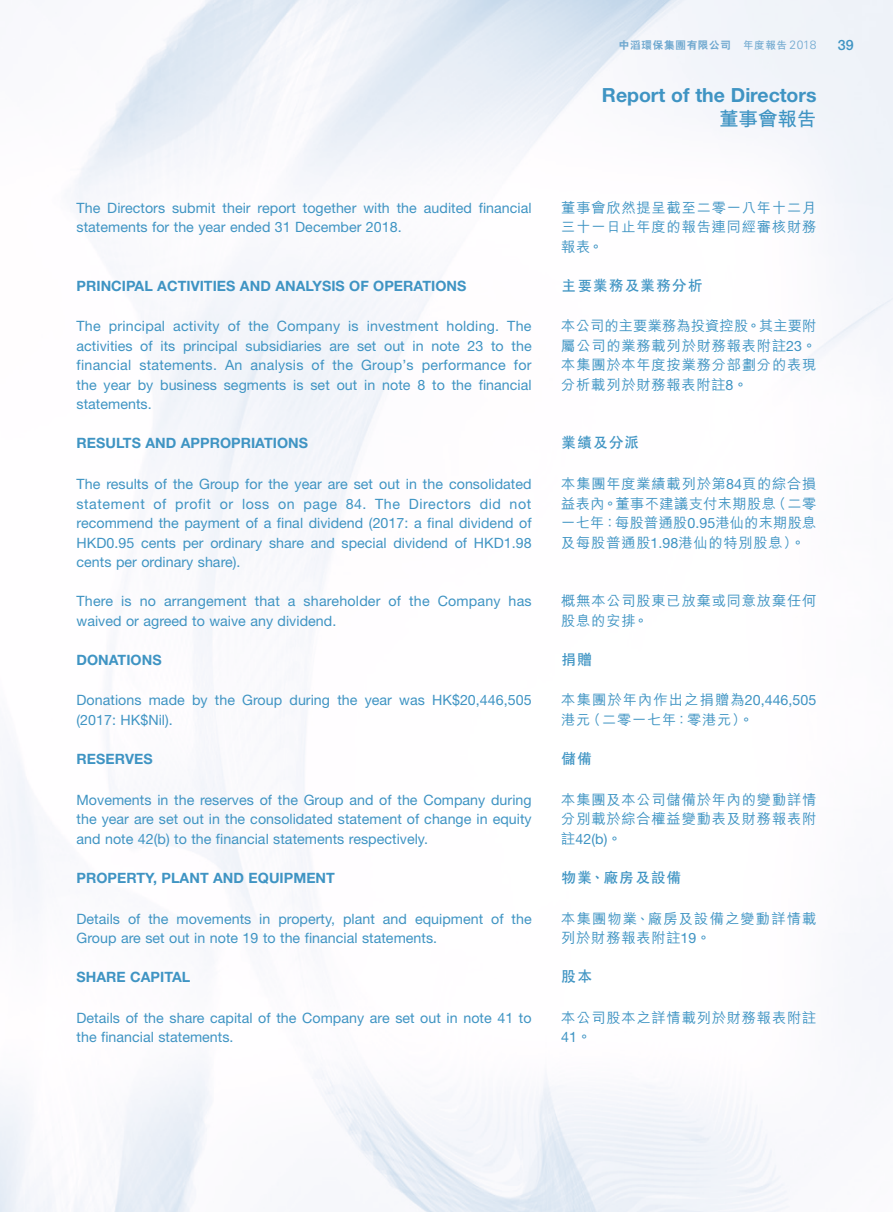
<style>
.page{position:relative;width:893px;height:1212px;background:#fff}
.page>*{position:absolute;margin:0;border:0;box-sizing:border-box;transform-origin:0 0}
.t1{font:700 19.5px "Helvetica Neue LT Std";color:#3f94c3}
.t2{font:700 19.5px "M Hei HK";color:#3f94c3}
.C_Heading_1{font:700 15px "C Hei 2 HK";letter-spacing:.055em;color:#3f94c3}
.Body_Text{font:14.25px/19.5px "Helvetica Neue LT Std";letter-spacing:.005em;color:#3f94c3}
.C_Body_Text{font:500 14.25px/19.5px "M Hei HK";letter-spacing:.055em;color:#3f94c3;text-align:justify}
.Heading_1{font:700 14.25px "Helvetica Neue LT Std";letter-spacing:.005em;color:#3f94c3}
.C_Body_Text-2{font:500 14.25px/19.5px "M Hei HK";letter-spacing:.08em;color:#3f94c3}
.t3{font:500 14.25px "Helvetica Neue LT Std";color:#3f94c3}
.t4{font:800 10.5px "C Hei 2 HK";letter-spacing:.08em;color:#6fa8cf}
.s1{font-family:"M Hei HK";font-weight:700}
.s2{font-family:"Univers LT Std";font-weight:300;font-size:12px}
.s3{font-family:"Helvetica Neue LT Std";font-weight:400}
</style>
<div class="page">
<p class="Body_Text" style="left:77px;top:198px;width:457px">The Directors submit their report together with the audited financial statements for the year ended 31 December 2018.</p>
<p class="Heading_1" style="left:77px;top:277px;width:391px">PRINCIPAL ACTIVITIES AND ANALYSIS OF OPERATIONS</p>
<p class="Body_Text" style="left:77px;top:316px;width:457px;text-align:justify">The principal activity of the Company is investment holding. The activities of its principal subsidiaries are set out in note 23 to the financial statements. An analysis of the Group’s performance for the year by business segments is set out in note 8 to the financial statements.</p>
<p class="Heading_1" style="left:77px;top:434px;width:233px">RESULTS AND APPROPRIATIONS</p>
<p class="Body_Text" style="left:77px;top:474px;width:457px;text-align:justify">The results of the Group for the year are set out in the consolidated statement of profit or loss on page 84. The Directors did not recommend the payment of a final dividend (2017: a final dividend of HKD0.95 cents per ordinary share and special dividend of HKD1.98 cents per ordinary share).</p>
<p class="Body_Text" style="left:77px;top:591px;width:457px">There is no arrangement that a shareholder of the Company has waived or agreed to waive any dividend.</p>
<p class="Heading_1" style="left:77px;top:651px;width:87px">DONATIONS</p>
<p class="Body_Text" style="left:77px;top:690px;width:457px">Donations made by the Group during the year was HK$20,446,505 (2017: HK$Nil).</p>
<p class="Heading_1" style="left:77px;top:750px;width:78px">RESERVES</p>
<p class="Body_Text" style="left:77px;top:790px;width:457px;text-align:justify">Movements in the reserves of the Group and of the Company during the year are set out in the consolidated statement of change in equity and note 42(b) to the financial statements respectively.</p>
<p class="Heading_1" style="left:77px;top:869px;width:260px">PROPERTY, PLANT AND EQUIPMENT</p>
<p class="Body_Text" style="left:77px;top:908px;width:457px">Details of the movements in property, plant and equipment of the<br>Group are set out in note 19 to the financial statements.</p>
<p class="Heading_1" style="left:77px;top:968px;width:115px">SHARE CAPITAL</p>
<p class="Body_Text" style="left:77px;top:1008px;width:457px">Details of the share capital of the Company are set out in note 41 to the financial statements.</p>
<p class="t4" style="left:619px;top:40px;width:199px">中滔環保集團有限公司 <span class="s1">年度報告</span> <span class="s2">2018</span></p>
<p class="t3" style="left:838px;top:37px;width:18px">39</p>
<h1 class="t1" style="left:602px;top:83px;width:216px">Report of the Directors</h1>
<h1 class="t2" style="left:719px;top:105px;width:99px">董事會報告</h1>
<p class="C_Body_Text" style="left:561px;top:196px;width:257px">董事會欣然提呈截至二零一八年十二月三十一日止年度的報告連同經審核財務報表。</p>
<p class="C_Heading_1" style="left:561px;top:278px;width:143px">主要業務及業務分析</p>
<p class="C_Body_Text" style="left:561px;top:315px;width:257px">本公司的主要業務為投資控股。其主要附屬公司的業務載列於財務報表附註<span class="s3">23</span>。本集團於本年度按業務分部劃分的表現分析載列於財務報表附註<span class="s3">8</span>。</p>
<p class="C_Heading_1" style="left:561px;top:435px;width:80px">業績及分派</p>
<p class="C_Body_Text" style="left:561px;top:473px;width:257px">本集團年度業績載列於第<span class="s3">84</span>頁的綜合損益表內。董事不建議支付末期股息（二零一七年：每股普通股<span class="s3">0.95</span>港仙的末期股息及每股普通股<span class="s3">1.98</span>港仙的特別股息）。</p>
<p class="C_Body_Text" style="left:561px;top:590px;width:257px">概無本公司股東已放棄或同意放棄任何股息的安排。</p>
<p class="C_Heading_1" style="left:561px;top:652px;width:32px">捐贈</p>
<p class="C_Body_Text-2" style="left:561px;top:689px;width:257px">本集團於年內作出之捐贈為<span class="s3">20,446,505</span>港元（二零一七年：零港元）。</p>
<p class="C_Heading_1" style="left:561px;top:751px;width:32px">儲備</p>
<p class="C_Body_Text" style="left:561px;top:788px;width:257px">本集團及本公司儲備於年內的變動詳情分別載於綜合權益變動表及財務報表附註<span class="s3">42(b)</span>。</p>
<p class="C_Heading_1" style="left:561px;top:870px;width:122px">物業、廠房及設備</p>
<p class="C_Body_Text-2" style="left:561px;top:907px;width:257px">本集團物業、廠房及設備之變動詳情載列於財務報表附註<span class="s3">19</span>。</p>
<p class="C_Heading_1" style="left:561px;top:969px;width:32px">股本</p>
<p class="C_Body_Text" style="left:561px;top:1006px;width:257px">本公司股本之詳情載列於財務報表附註<br><span class="s3">41</span>。</p>
</div>
